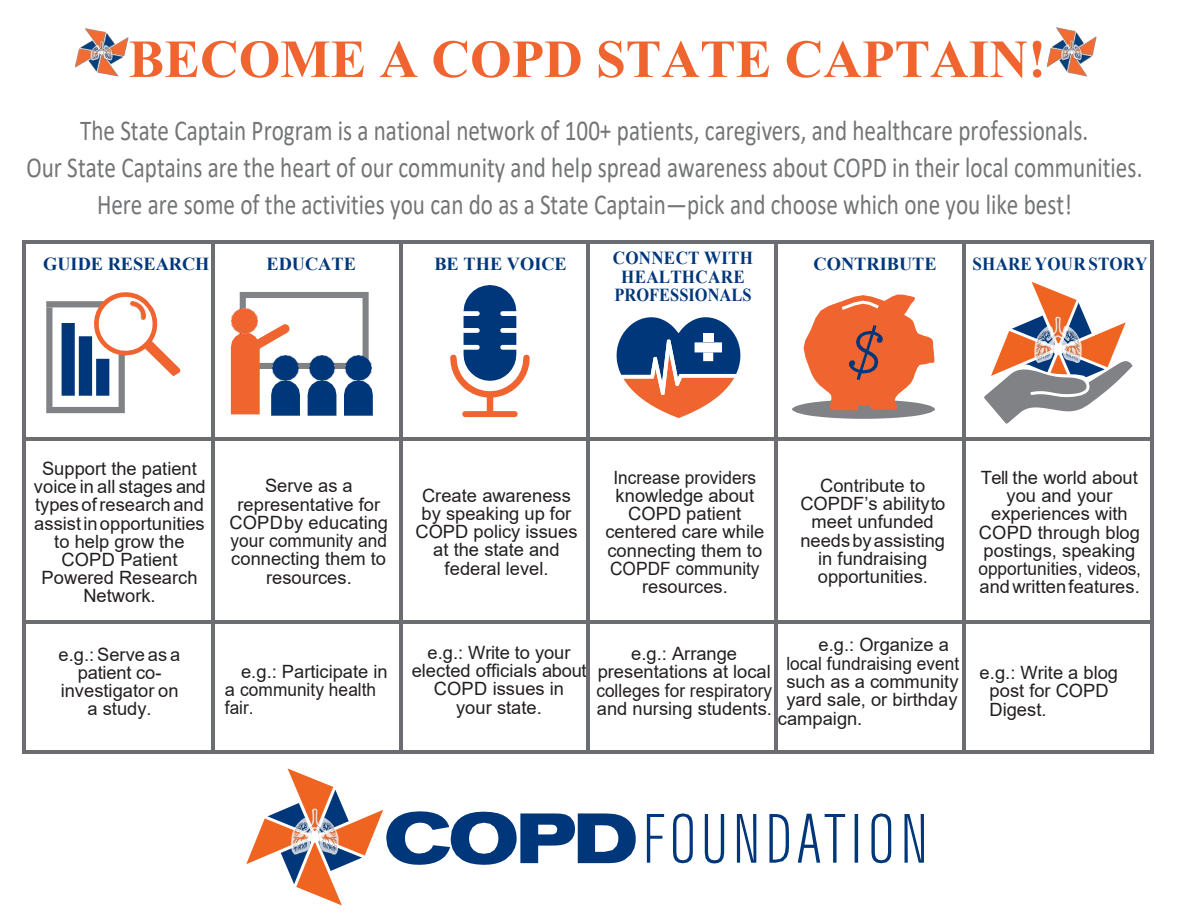
<style>
.page{position:relative;width:1188px;height:918px;background:#fff}
.page>*{position:absolute;margin:0;border:0;box-sizing:border-box;transform-origin:0 0}
.t1{font:700 53.4px "Times New Roman";color:#f06430}
.t2{font:28.95px/36.6px "Calibri";color:#727476;text-align:center;scale:.8 1}
.t3{font:18.3px/18.3px "Arial";color:#231f20;text-align:center}
.t4{font:18.3px/18.3px "Arial";color:#231f20;text-align:center;scale:.94 1}
.t5{font:700 18.3px/18.1px "Times New Roman";letter-spacing:.005em;color:#00377b;text-align:center;scale:.93 1}
.t6{font:700 18.3px "Times New Roman";letter-spacing:.005em;color:#00377b}
</style>
<div class="page">
<div style="left:46px;top:407px;width:79px;height:6px;background:#808285"></div>
<div style="left:46px;top:307px;width:6px;height:100px;background:#808285"></div>
<div style="left:46px;top:301px;width:79px;height:6px;background:#808285"></div>
<div style="left:119px;top:307px;width:6px;height:100px;background:#808285"></div>
<svg style="left:62px;top:292px;width:118px;height:104px"></svg>
<img style="left:131px;top:302px;width:15px;height:17px">
<svg style="left:450px;top:285px;width:80px;height:132px"></svg>
<svg style="left:617px;top:317px;width:123px;height:101px"></svg>
<div style="left:695px;top:342px;width:27px;height:10px;background:#fff"></div>
<div style="left:703px;top:334px;width:10px;height:8px;background:#fff"></div>
<svg style="left:984px;top:282px;width:149px;height:142px"></svg>
<svg style="left:792px;top:295px;width:143px;height:124px"></svg>
<div style="left:240px;top:292px;width:129px;height:77px;border:6px solid #808285"></div>
<img style="left:232px;top:308px;width:25px;height:16px">
<svg style="left:231px;top:324px;width:69px;height:92px"></svg>
<img style="left:273px;top:355px;width:25px;height:26px">
<svg style="left:308px;top:381px;width:28px;height:35px"></svg>
<img style="left:309px;top:355px;width:26px;height:26px">
<svg style="left:344px;top:381px;width:29px;height:35px"></svg>
<img style="left:346px;top:355px;width:25px;height:26px">
<hr style="left:26px;top:241px;width:185px;height:3px;background:#6c6d70">
<svg style="left:211px;top:241px;width:4px;height:3px"></svg>
<hr style="left:215px;top:241px;width:184px;height:3px;background:#6c6d70">
<hr style="left:402px;top:241px;width:185px;height:3px;background:#6c6d70">
<hr style="left:590px;top:241px;width:184px;height:3px;background:#6c6d70">
<svg style="left:774px;top:241px;width:4px;height:3px"></svg>
<hr style="left:778px;top:241px;width:184px;height:3px;background:#6c6d70">
<hr style="left:965px;top:241px;width:185px;height:3px;background:#6c6d70">
<svg style="left:1150px;top:241px;width:4px;height:3px"></svg>
<hr style="left:23px;top:244px;width:3px;height:193px;background:#6c6d70">
<hr style="left:211px;top:244px;width:4px;height:193px;background:#6c6d70">
<hr style="left:399px;top:244px;width:3px;height:193px;background:#6c6d70">
<hr style="left:587px;top:244px;width:3px;height:193px;background:#6c6d70">
<hr style="left:774px;top:244px;width:4px;height:193px;background:#6c6d70">
<hr style="left:962px;top:244px;width:3px;height:193px;background:#6c6d70">
<hr style="left:1150px;top:244px;width:4px;height:193px;background:#6c6d70">
<svg style="left:23px;top:437px;width:3px;height:4px"></svg>
<hr style="left:26px;top:437px;width:185px;height:3px;background:#6c6d70">
<svg style="left:211px;top:437px;width:4px;height:4px"></svg>
<hr style="left:215px;top:437px;width:184px;height:3px;background:#6c6d70">
<svg style="left:399px;top:437px;width:3px;height:4px"></svg>
<hr style="left:402px;top:437px;width:185px;height:3px;background:#6c6d70">
<svg style="left:587px;top:437px;width:3px;height:4px"></svg>
<hr style="left:590px;top:437px;width:184px;height:3px;background:#6c6d70">
<svg style="left:774px;top:437px;width:4px;height:4px"></svg>
<hr style="left:778px;top:437px;width:184px;height:3px;background:#6c6d70">
<svg style="left:962px;top:437px;width:3px;height:4px"></svg>
<hr style="left:965px;top:437px;width:185px;height:3px;background:#6c6d70">
<svg style="left:1150px;top:437px;width:4px;height:4px"></svg>
<hr style="left:23px;top:441px;width:3px;height:179px;background:#6c6d70">
<hr style="left:211px;top:441px;width:4px;height:179px;background:#6c6d70">
<hr style="left:399px;top:441px;width:3px;height:179px;background:#6c6d70">
<hr style="left:587px;top:441px;width:3px;height:179px;background:#6c6d70">
<hr style="left:774px;top:441px;width:4px;height:179px;background:#6c6d70">
<hr style="left:962px;top:441px;width:3px;height:179px;background:#6c6d70">
<hr style="left:1150px;top:441px;width:4px;height:179px;background:#6c6d70">
<svg style="left:23px;top:620px;width:3px;height:4px"></svg>
<hr style="left:26px;top:620px;width:185px;height:3px;background:#6c6d70">
<svg style="left:211px;top:620px;width:4px;height:4px"></svg>
<hr style="left:215px;top:620px;width:184px;height:3px;background:#6c6d70">
<svg style="left:399px;top:620px;width:3px;height:4px"></svg>
<hr style="left:402px;top:620px;width:185px;height:3px;background:#6c6d70">
<svg style="left:587px;top:620px;width:3px;height:4px"></svg>
<hr style="left:590px;top:620px;width:184px;height:3px;background:#6c6d70">
<svg style="left:774px;top:620px;width:4px;height:4px"></svg>
<hr style="left:778px;top:620px;width:184px;height:3px;background:#6c6d70">
<svg style="left:962px;top:620px;width:3px;height:4px"></svg>
<hr style="left:965px;top:620px;width:185px;height:3px;background:#6c6d70">
<svg style="left:1150px;top:620px;width:4px;height:4px"></svg>
<hr style="left:23px;top:624px;width:3px;height:126px;background:#6c6d70">
<svg style="left:23px;top:750px;width:3px;height:4px"></svg>
<hr style="left:26px;top:750px;width:185px;height:4px;background:#6c6d70">
<hr style="left:211px;top:624px;width:4px;height:126px;background:#6c6d70">
<svg style="left:211px;top:750px;width:4px;height:4px"></svg>
<hr style="left:215px;top:750px;width:184px;height:4px;background:#6c6d70">
<hr style="left:399px;top:624px;width:3px;height:126px;background:#6c6d70">
<svg style="left:399px;top:750px;width:3px;height:4px"></svg>
<hr style="left:402px;top:750px;width:185px;height:4px;background:#6c6d70">
<hr style="left:587px;top:624px;width:3px;height:126px;background:#6c6d70">
<svg style="left:587px;top:750px;width:3px;height:4px"></svg>
<hr style="left:590px;top:750px;width:184px;height:4px;background:#6c6d70">
<hr style="left:774px;top:624px;width:4px;height:126px;background:#6c6d70">
<svg style="left:774px;top:750px;width:4px;height:4px"></svg>
<hr style="left:778px;top:750px;width:184px;height:4px;background:#6c6d70">
<hr style="left:962px;top:624px;width:3px;height:126px;background:#6c6d70">
<svg style="left:962px;top:750px;width:3px;height:4px"></svg>
<hr style="left:965px;top:750px;width:185px;height:4px;background:#6c6d70">
<hr style="left:1150px;top:624px;width:4px;height:126px;background:#6c6d70">
<svg style="left:1150px;top:750px;width:4px;height:4px"></svg>
<img style="left:75px;top:29px;width:54px;height:48px">
<img style="left:1046px;top:27px;width:50px;height:50px">
<svg style="left:246px;top:768px;width:678px;height:137px"></svg>
<img style="left:291px;top:809px;width:47px;height:46px">
<img style="left:1034px;top:317px;width:48px;height:46px">
<h1 class="t1" style="left:129px;top:21px;width:919px">BECOME A COPD STATE CAPTAIN!</h1>
<p class="t2" style="left:27px;top:112px;width:1396px">The State Captain Program is a national network of 100+ patients, caregivers, and healthcare professionals.<br>Our State Captains are the heart of our community and help spread awareness about COPD in their local communities.<br>Here are some of the activities you can do as a State Captain—pick and choose which one you like best!</p>
<p class="t6" style="left:43px;top:251px;width:168px">GUIDE RESEARCH</p>
<p class="t6" style="left:266px;top:251px;width:91px">EDUCATE</p>
<p class="t6" style="left:434px;top:251px;width:134px">BE THE VOICE</p>
<p class="t5" style="left:613px;top:249px;width:152px">CONNECT WITH<br>HEALTHCARE<br>PROFESSIONALS</p>
<p class="t6" style="left:814px;top:251px;width:125px">CONTRIBUTE</p>
<p class="t5" style="left:972px;top:255px;width:190px">SHARE YOUR STORY</p>
<p class="t3" style="left:34px;top:459px;width:173px">Support the patient voice in all stages and types ofresearch and assist inopportunities to help grow the<br>COPD Patient<br>Powered Research<br>Network.</p>
<p class="t3" style="left:58px;top:645px;width:123px">e.g.: Serve as a patient co&shy;investigator on a study.</p>
<p class="t3" style="left:229px;top:477px;width:160px">Serve as a representative for<br>COPDby educating your community and connecting them to resources.</p>
<p class="t3" style="left:416px;top:486px;width:164px">Create awareness by speaking up for<br>COPD policy issues at the state and federal level.</p>
<p class="t4" style="left:605px;top:468px;width:170px">Increase providers knowledge about<br>COPD patient centered care while connecting them to<br>COPDF community resources.</p>
<p class="t3" style="left:800px;top:476px;width:147px">Contribute to<br>COPDF’s abilityto meet unfunded needsby assisting in fundraising opportunities.</p>
<p class="t3" style="left:978px;top:468px;width:164px">Tell the world about you and your experiences with<br>COPD through blog postings, speaking opportunities, videos, andwrittenfeatures.</p>
<p class="t3" style="left:225px;top:662px;width:164px;text-align:left;text-indent:16px">e.g.: Participate in a community health fair.</p>
<p class="t3" style="left:819px;top:636px;width:132px">e.g.: Organize a</p>
<p class="t4" style="left:786px;top:654px;width:185px">local fundraising event</p>
<p class="t3" style="left:786px;top:672px;width:174px">such as a community</p>
<p class="t3" style="left:786px;top:690px;width:173px">yard sale, or birthday</p>
<p class="t3" style="left:778px;top:709px;width:86px">campaign.</p>
<p class="t3" style="left:412px;top:643px;width:177px">e.g.: Write to your elected officials about<br>COPD issues in<br>your state.</p>
<p class="t3" style="left:596px;top:644px;width:177px">e.g.: Arrange presentations at local colleges for respiratory and nursing students.</p>
<p class="t3" style="left:990px;top:664px;width:130px;text-align:left;text-indent:-10px">e.g.: Write a blog post for COPD<br>Digest.</p>
</div>
